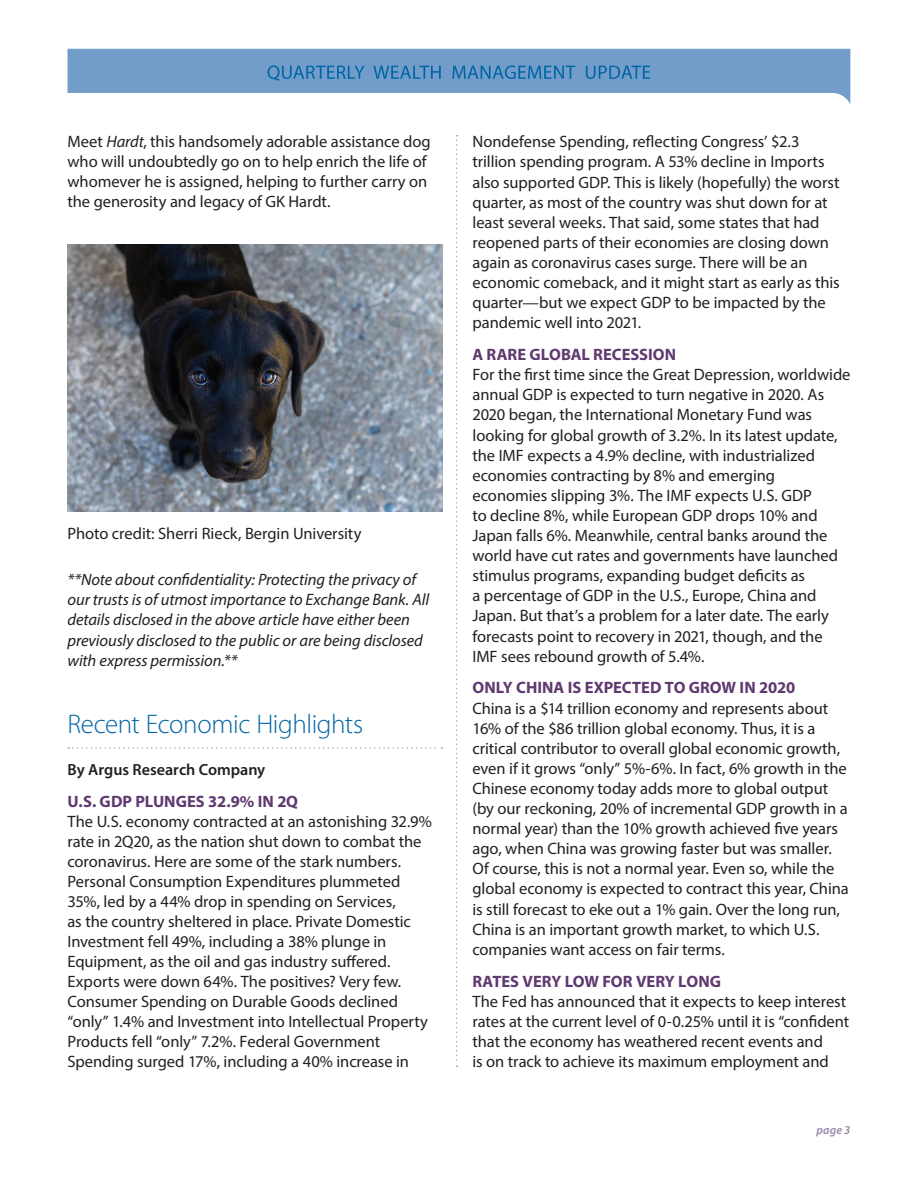
<style>
.page{position:relative;width:918px;height:1188px;background:#fff}
.page>*{position:absolute;margin:0;border:0;box-sizing:border-box;transform-origin:0 0}
.t1{font:300 27px "Myriad Pro";letter-spacing:-.015em;color:#0065a4}
.t2{font:16.5px/20.1px "Myriad Pro";letter-spacing:-.005em;color:#231f20}
.t3{font:italic 16.5px/20px "Myriad Pro";letter-spacing:-.005em;color:#231f20}
.t4{font:600 16.2px "Myriad Pro";color:#231f20}
.new_body_paragraph_1{font:italic 600 12px "Myriad Pro";color:#9c87ab}
.s1{font-style:italic}
.s2{font-weight:700;color:#5f3970}
</style>
<div class="page">
<svg style="left:68px;top:49px;width:782px;height:55px"></svg>
<img style="left:68px;top:244px;width:374px;height:268px">
<svg style="left:68px;top:747px;width:374px;height:2px"></svg>
<svg style="left:456px;top:135px;width:2px;height:932px"></svg>
<p class="t2" style="left:68px;top:132px;width:365px">Meet <span class="s1">Hardt</span>, this handsomely adorable assistance dog who will undoubtedly go on to help enrich the life of whomever he is assigned, helping to further carry on the generosity and legacy of GK Hardt.</p>
<p class="t2" style="left:68px;top:523px;width:296px">Photo credit: Sherri Rieck, Bergin University</p>
<p class="t3" style="left:68px;top:570px;width:363px">**Note about confidentiality: Protecting the privacy of our trusts is of utmost importance to Exchange Bank. All details disclosed in the above article have either been previously disclosed to the public or are being disclosed with express permission.**</p>
<p class="t1" style="left:68px;top:708px;width:297px">Recent Economic Highlights</p>
<p class="t4" style="left:68px;top:759px;width:199px">By Argus Research Company</p>
<p class="t2" style="left:68px;top:791px;width:366px"><span class="s2">U.S. GDP PLUNGES 32.9% IN 2Q<br></span>The U.S. economy contracted at an astonishing 32.9% rate in 2Q20, as the nation shut down to combat the coronavirus. Here are some of the stark numbers.<br>Personal Consumption Expenditures plummeted 35%, led by a 44% drop in spending on Services,<br>as the country sheltered in place. Private Domestic Investment fell 49%, including a 38% plunge in Equipment, as the oil and gas industry suffered.<br>Exports were down 64%. The positives? Very few.<br>Consumer Spending on Durable Goods declined “only” 1.4% and Investment into Intellectual Property Products fell “only” 7.2%. Federal Government Spending surged 17%, including a 40% increase in</p>
<p class="t2" style="left:472px;top:132px;width:369px">Nondefense Spending, reflecting Congress’ $2.3 trillion spending program. A 53% decline in Imports also supported GDP. This is likely (hopefully) the worst quarter, as most of the country was shut down for at least several weeks. That said, some states that had reopened parts of their economies are closing down again as coronavirus cases surge. There will be an economic comeback, and it might start as early as this quarter—but we expect GDP to be impacted by the pandemic well into 2021.</p>
<p class="t2" style="left:472px;top:344px;width:380px"><span class="s2">A RARE GLOBAL RECESSION<br></span>For the first time since the Great Depression, worldwide annual GDP is expected to turn negative in 2020. As 2020 began, the International Monetary Fund was looking for global growth of 3.2%. In its latest update, the IMF expects a 4.9% decline, with industrialized economies contracting by 8% and emerging economies slipping 3%. The IMF expects U.S. GDP<br>to decline 8%, while European GDP drops 10% and Japan falls 6%. Meanwhile, central banks around the world have cut rates and governments have launched stimulus programs, expanding budget deficits as<br>a percentage of GDP in the U.S., Europe, China and Japan. But that’s a problem for a later date. The early forecasts point to recovery in 2021, though, and the IMF sees rebound growth of 5.4%.</p>
<p class="t2" style="left:472px;top:678px;width:378px"><span class="s2">ONLY CHINA IS EXPECTED TO GROW IN 2020<br></span>China is a $14 trillion economy and represents about 16% of the $86 trillion global economy. Thus, it is a critical contributor to overall global economic growth, even if it grows “only” 5%-6%. In fact, 6% growth in the Chinese economy today adds more to global output (by our reckoning, 20% of incremental GDP growth in a normal year) than the 10% growth achieved five years ago, when China was growing faster but was smaller.<br>Of course, this is not a normal year. Even so, while the global economy is expected to contract this year, China is still forecast to eke out a 1% gain. Over the long run, China is an important growth market, to which U.S. companies want access on fair terms.</p>
<p class="t2" style="left:472px;top:971px;width:378px"><span class="s2">RATES VERY LOW FOR VERY LONG<br></span>The Fed has announced that it expects to keep interest rates at the current level of 0-0.25% until it is “confident that the economy has weathered recent events and<br>is on track to achieve its maximum employment and</p>
<p class="new_body_paragraph_1" style="left:817px;top:1122px;width:35px">page 3</p>
</div>
